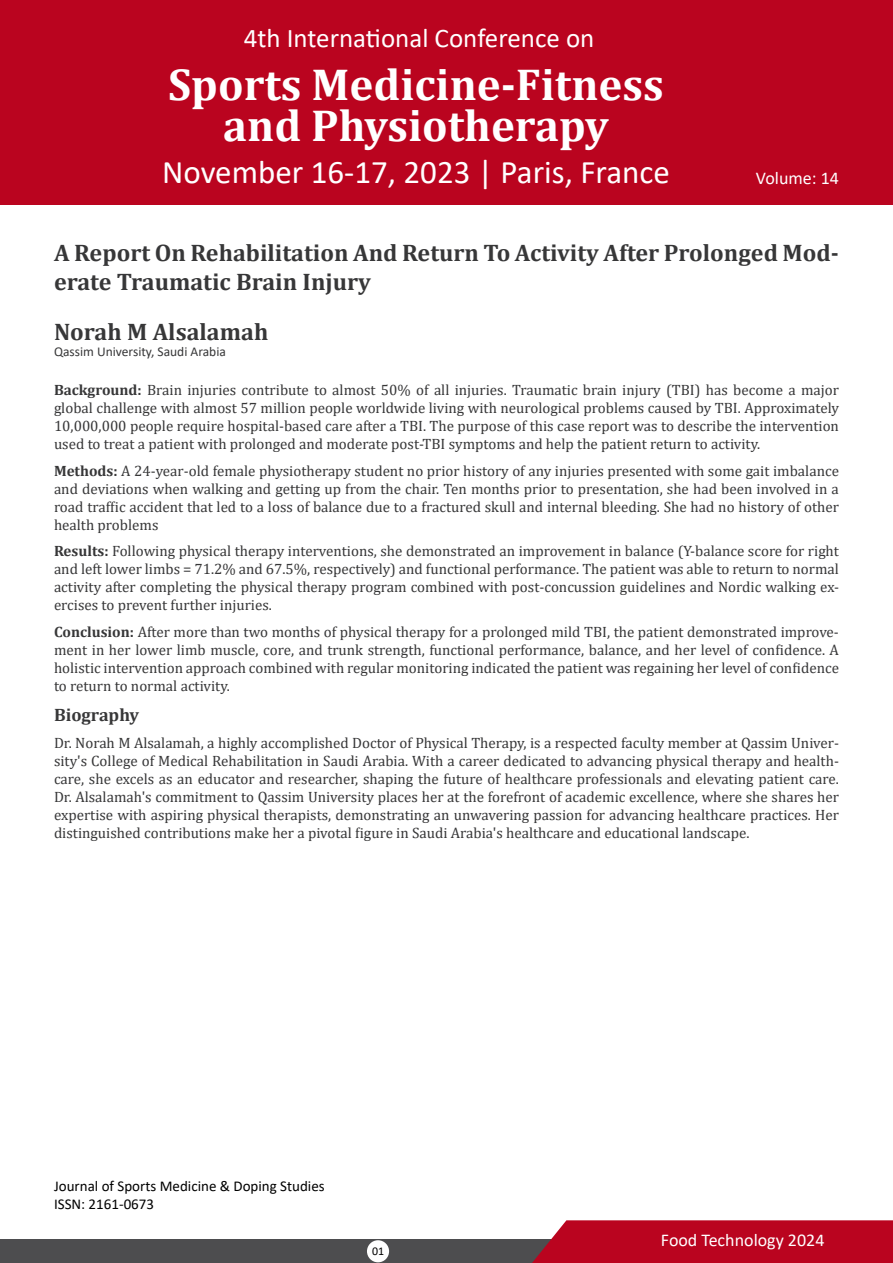
<style>
.page{position:relative;width:893px;height:1263px;background:#fff}
.page>*{position:absolute;margin:0;border:0;box-sizing:border-box;transform-origin:0 0}
.t1{font:700 45px/40.5px "Cambria";color:#fff;text-align:center}
.t2{font:33px "Calibri";color:#fff}
.t3{font:27px "Calibri";color:#fff}
.t4{font:700 24px/28.8px "Cambria";color:#373738}
.t5{font:18px "Calibri";color:#fff}
.t6{font:700 18px "Cambria";color:#373738}
.t7{font:15px/18px "Cambria";color:#373738;text-align:justify}
.t8{font:15px/18px "Calibri";color:#000}
.t9{font:13.5px "Calibri";color:#373738}
.t10{font:11.85px "Calibri";color:#000}
.s1{font-weight:700}
</style>
<div class="page">
<div style="left:0;top:1239px;width:591px;height:24px;background:#4d4d4f"></div>
<div style="left:0;top:0;width:893px;height:204px;background:#ba041f"></div>
<svg style="left:532px;top:1220px;width:361px;height:43px;background:#bb0f28"></svg>
<div style="left:367px;top:1240px;width:22px;height:22px;background:#fff;border-radius:50%"></div>
<h3 class="t3" style="left:244px;top:19px;width:352px">4th International Conference on</h3>
<h1 class="t1" style="left:168px;top:63px;width:497px">Sports Medicine-Fitness and Physiotherapy</h1>
<h2 class="t2" style="left:162px;top:149px;width:509px">November 16-17, 2023 | Paris, France</h2>
<p class="t5" style="left:756px;top:166px;width:85px">Volume: 14</p>
<h3 class="t4" style="left:54px;top:238px;width:786px">A Report On Rehabilitation And Return To Activity After Prolonged Mod&shy;erate Traumatic Brain Injury</h3>
<h3 class="t4" style="left:54px;top:317px;width:216px">Norah M Alsalamah</h3>
<p class="t9" style="left:54px;top:342px;width:173px">Qassim University, Saudi Arabia</p>
<p class="t7" style="left:54px;top:381px;width:786px"><span class="s1">Background:</span> Brain injuries contribute to almost 50% of all injuries. Traumatic brain injury (TBI) has become a major global challenge with almost 57 million people worldwide living with neurological problems caused by TBI. Approximately 10,000,000 people require hospital-based care after a TBI. The purpose of this case report was to describe the intervention used to treat a patient with prolonged and moderate post-TBI symptoms and help the patient return to activity.</p>
<p class="t7" style="left:54px;top:462px;width:786px"><span class="s1">Methods:</span> A 24-year-old female physiotherapy student no prior history of any injuries presented with some gait imbalance and deviations when walking and getting up from the chair. Ten months prior to presentation, she had been involved in a road traffic accident that led to a loss of balance due to a fractured skull and internal bleeding. She had no history of other health problems</p>
<p class="t7" style="left:54px;top:542px;width:786px"><span class="s1">Results:</span> Following physical therapy interventions, she demonstrated an improvement in balance (Y-balance score for right and left lower limbs = 71.2% and 67.5%, respectively) and functional performance. The patient was able to return to normal activity after completing the physical therapy program combined with post-concussion guidelines and Nordic walking ex&shy;ercises to prevent further injuries.</p>
<p class="t7" style="left:54px;top:623px;width:786px"><span class="s1">Conclusion:</span> After more than two months of physical therapy for a prolonged mild TBI, the patient demonstrated improve&shy;ment in her lower limb muscle, core, and trunk strength, functional performance, balance, and her level of confidence. A holistic intervention approach combined with regular monitoring indicated the patient was regaining her level of confidence to return to normal activity.</p>
<p class="t6" style="left:54px;top:702px;width:87px">Biography</p>
<p class="t7" style="left:54px;top:733px;width:786px">Dr. Norah M Alsalamah, a highly accomplished Doctor of Physical Therapy, is a respected faculty member at Qassim Univer&shy;sity's College of Medical Rehabilitation in Saudi Arabia. With a career dedicated to advancing physical therapy and health&shy;care, she excels as an educator and researcher, shaping the future of healthcare professionals and elevating patient care.<br>Dr. Alsalamah's commitment to Qassim University places her at the forefront of academic excellence, where she shares her expertise with aspiring physical therapists, demonstrating an unwavering passion for advancing healthcare practices. Her distinguished contributions make her a pivotal figure in Saudi Arabia's healthcare and educational landscape.</p>
<p class="t8" style="left:54px;top:1176px;width:272px">Journal of Sports Medicine &amp; Doping Studies<br>ISSN: 2161-0673</p>
<p class="t10" style="left:372px;top:1243px;width:14px">01</p>
<p class="t5" style="left:661px;top:1228px;width:165px">Food Technology 2024</p>
</div>
